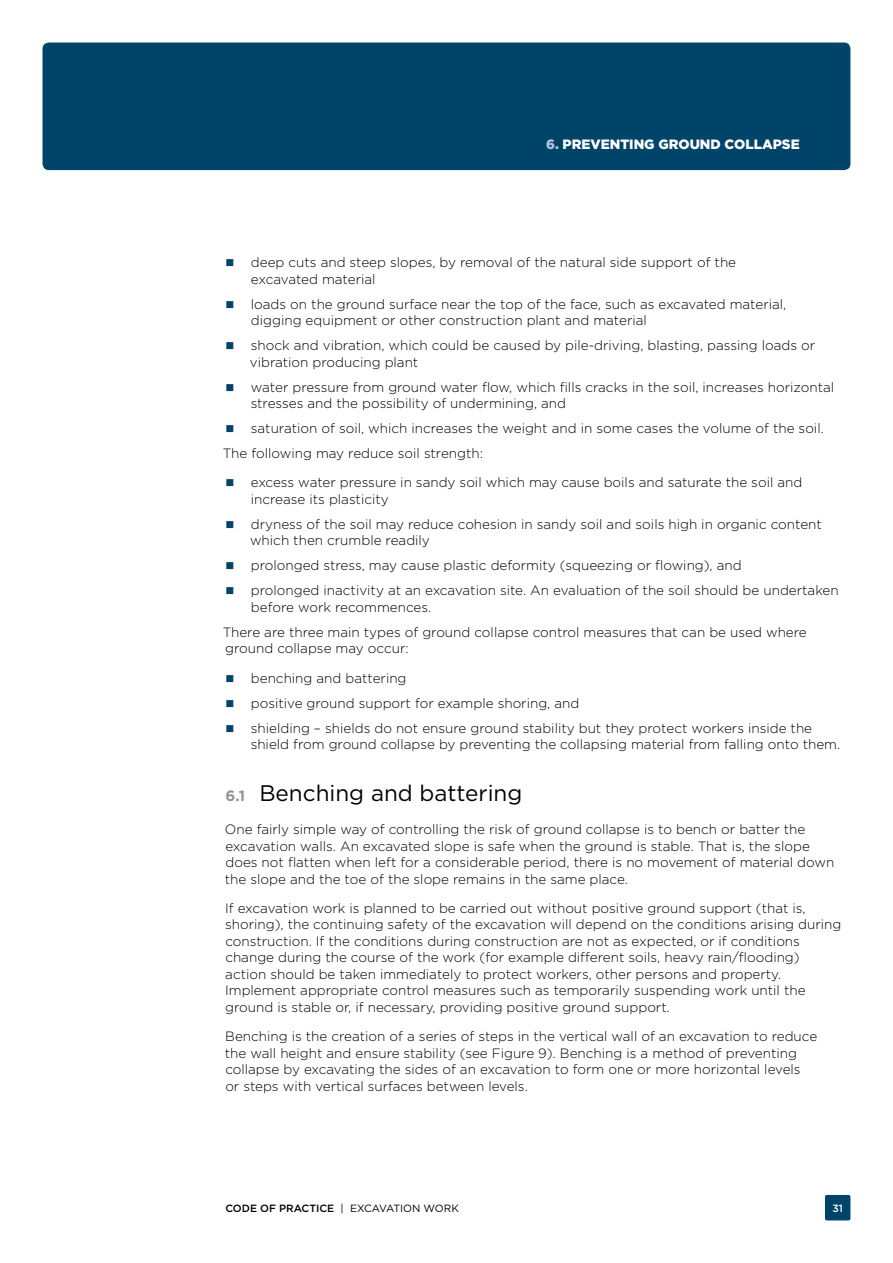
<style>
.page{position:relative;width:893px;height:1263px;background:#fff}
.page>*{position:absolute;margin:0;border:0;box-sizing:border-box;transform-origin:0 0}
.Header_2{font:22.5px "Gotham";color:#000}
.Body_copy{font:300 13.5px/16.5px "Gotham";color:#000}
.Running_header{font:900 13.5px "Gotham";color:#fff}
.t1{font:10.5px "Gotham";color:#000}
.t2{font:500 10.5px "Gotham";color:#fff}
.s1{color:#b1c6da}
.s2{font-weight:700;font-size:15px;color:#939598}
.s3{font-weight:500}
</style>
<div class="page">
<div style="left:43px;top:43px;width:807px;height:127px;background:#00446a;border-radius:6px"></div>
<div style="left:825px;top:1195px;width:25px;height:25px;background:#00446a;border-radius:2px"></div>
<p class="Running_header" style="left:546px;top:136px;width:255px"><span class="s1">6.</span> PREVENTING GROUND COLLAPSE</p>
<p class="Body_copy" style="left:251px;top:254px;width:487px">deep cuts and steep slopes, by removal of the natural side support of the excavated material</p>
<p class="Body_copy" style="left:251px;top:295px;width:537px">loads on the ground surface near the top of the face, such as excavated material, digging equipment or other construction plant and material</p>
<p class="Body_copy" style="left:250px;top:337px;width:567px">shock and vibration, which could be caused by pile-driving, blasting, passing loads or vibration producing plant</p>
<p class="Body_copy" style="left:251px;top:378px;width:585px">water pressure from ground water flow, which fills cracks in the soil, increases horizontal stresses and the possibility of undermining, and</p>
<p class="Body_copy" style="left:251px;top:420px;width:574px">saturation of soil, which increases the weight and in some cases the volume of the soil.</p>
<p class="Body_copy" style="left:223px;top:445px;width:262px">The following may reduce soil strength:</p>
<p class="Body_copy" style="left:251px;top:474px;width:553px">excess water pressure in sandy soil which may cause boils and saturate the soil and increase its plasticity</p>
<p class="Body_copy" style="left:250px;top:516px;width:573px">dryness of the soil may reduce cohesion in sandy soil and soils high in organic content which then crumble readily</p>
<p class="Body_copy" style="left:251px;top:557px;width:492px">prolonged stress, may cause plastic deformity (squeezing or flowing), and</p>
<p class="Body_copy" style="left:251px;top:582px;width:589px">prolonged inactivity at an excavation site. An evaluation of the soil should be undertaken before work recommences.</p>
<p class="Body_copy" style="left:223px;top:624px;width:586px">There are three main types of ground collapse control measures that can be used where ground collapse may occur:</p>
<p class="Body_copy" style="left:251px;top:669px;width:157px">benching and battering</p>
<p class="Body_copy" style="left:251px;top:694px;width:330px">positive ground support for example shoring, and</p>
<p class="Body_copy" style="left:251px;top:719px;width:591px">shielding – shields do not ensure ground stability but they protect workers inside the shield from ground collapse by preventing the collapsing material from falling onto them.</p>
<h2 class="Header_2" style="left:225px;top:780px;width:298px"><span class="s2">6.1</span> Benching and battering</h2>
<p class="Body_copy" style="left:225px;top:821px;width:611px">One fairly simple way of controlling the risk of ground collapse is to bench or batter the excavation walls. An excavated slope is safe when the ground is stable. That is, the slope does not flatten when left for a considerable period, there is no movement of material down the slope and the toe of the slope remains in the same place.</p>
<p class="Body_copy" style="left:225px;top:900px;width:618px">If excavation work is planned to be carried out without positive ground support (that is, shoring), the continuing safety of the excavation will depend on the conditions arising during construction. If the conditions during construction are not as expected, or if conditions change during the course of the work (for example different soils, heavy rain/flooding) action should be taken immediately to protect workers, other persons and property.<br>Implement appropriate control measures such as temporarily suspending work until the ground is stable or, if necessary, providing positive ground support.</p>
<p class="Body_copy" style="left:225px;top:1028px;width:594px">Benching is the creation of a series of steps in the vertical wall of an excavation to reduce the wall height and ensure stability (see Figure 9). Benching is a method of preventing collapse by excavating the sides of an excavation to form one or more horizontal levels or steps with vertical surfaces between levels.</p>
<p class="t1" style="left:225px;top:1202px;width:235px"><span class="s3">CODE OF PRACTICE</span> | EXCAVATION WORK</p>
<p class="t2" style="left:832px;top:1202px;width:12px">31</p>
</div>
